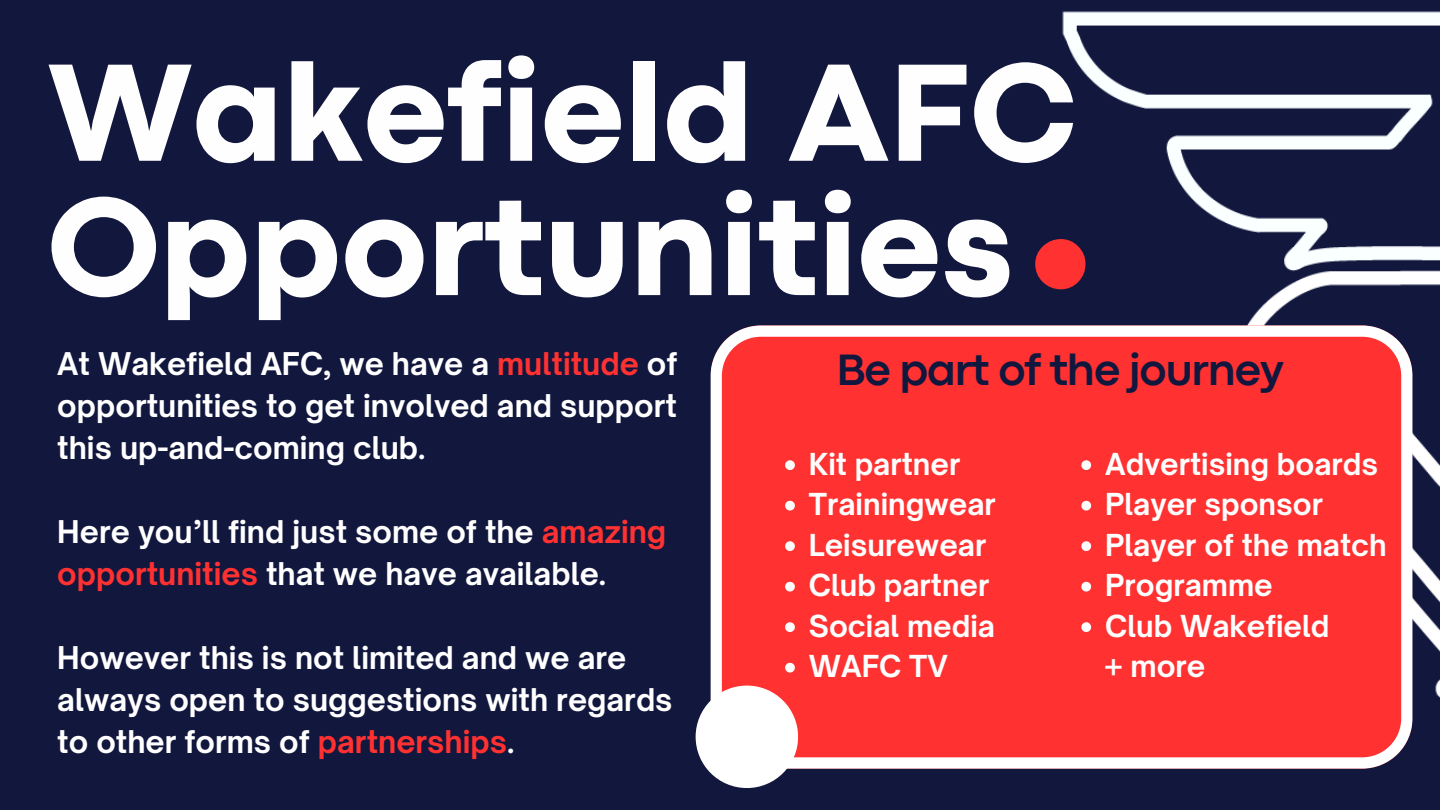
<style>
.page{position:relative;width:1440px;height:810px;background:#12173e}
.page>*{position:absolute;margin:0;border:0;box-sizing:border-box;transform-origin:0 0}
.t1{font:900 267.5px "Open Sauce One";color:#ff3131}
.t2{font:800 144.7px "Codec Pro";color:#fefefe}
.t3{font:700 45.8px "Codec Pro";letter-spacing:-.03em;color:#12173e}
.t4{font:700 30px/42px "Open Sauce One";color:#fff}
.t5{font:700 29px "Open Sauce One";color:#fefefe}
.s1{color:#ff3131}
</style>
<div class="page">
<img style="left:979px;top:11px;width:461px;height:714px">
<svg style="left:711px;top:326px;width:701px;height:443px;background:#fd4040"></svg>
<div style="left:696px;top:686px;width:102px;height:102px;background:#fff;border-radius:50%"></div>
<svg style="left:785px;top:460px;width:10px;height:10px"></svg>
<svg style="left:785px;top:501px;width:10px;height:10px"></svg>
<svg style="left:785px;top:541px;width:10px;height:10px"></svg>
<svg style="left:785px;top:582px;width:10px;height:10px"></svg>
<svg style="left:785px;top:622px;width:10px;height:10px"></svg>
<svg style="left:785px;top:663px;width:10px;height:10px"></svg>
<svg style="left:1081px;top:460px;width:10px;height:10px"></svg>
<svg style="left:1081px;top:501px;width:10px;height:10px"></svg>
<svg style="left:1081px;top:541px;width:10px;height:10px"></svg>
<svg style="left:1081px;top:582px;width:10px;height:10px"></svg>
<svg style="left:1081px;top:622px;width:10px;height:10px"></svg>
<p class="t2" style="left:48px;top:61px;width:1030px">Wakefield AFC</p>
<p class="t2" style="left:48px;top:196px;width:966px">Opportunities</p>
<h1 class="t4" style="left:57px;top:343px;width:622px">At Wakefield AFC, we have a <span class="s1">multitude</span> of</h1>
<h1 class="t3" style="left:837px;top:354px;width:449px">Be part of the journey</h1>
<h1 class="t4" style="left:57px;top:385px;width:621px">opportunities to get involved and support this up-and-coming club.</h1>
<h3 class="t1" style="left:1027px;top:19px;width:68px">.</h3>
<p class="t5" style="left:1105px;top:446px;width:275px">Advertising boards</p>
<p class="t5" style="left:1105px;top:486px;width:219px">Player sponsor</p>
<p class="t5" style="left:1105px;top:527px;width:283px">Player of the match</p>
<p class="t5" style="left:1105px;top:567px;width:169px">Programme</p>
<h3 class="t5" style="left:1105px;top:608px;width:226px">Club Wakefield</h3>
<h3 class="t5" style="left:1105px;top:648px;width:102px">+ more</h3>
<p class="t5" style="left:809px;top:446px;width:153px">Kit partner</p>
<p class="t5" style="left:809px;top:486px;width:188px">Trainingwear</p>
<p class="t5" style="left:809px;top:527px;width:179px">Leisurewear</p>
<p class="t5" style="left:809px;top:567px;width:182px">Club partner</p>
<p class="t5" style="left:809px;top:608px;width:188px">Social media</p>
<p class="t5" style="left:809px;top:648px;width:140px">WAFC TV</p>
<h2 class="t4" style="left:57px;top:511px;width:611px">Here you’ll find just some of the <span class="s1">amazing opportunities</span> that we have available.</h2>
<p class="t4" style="left:57px;top:637px;width:617px">However this is not limited and we are always open to suggestions with regards to other forms of <span class="s1">partnerships</span>.</p>
</div>
